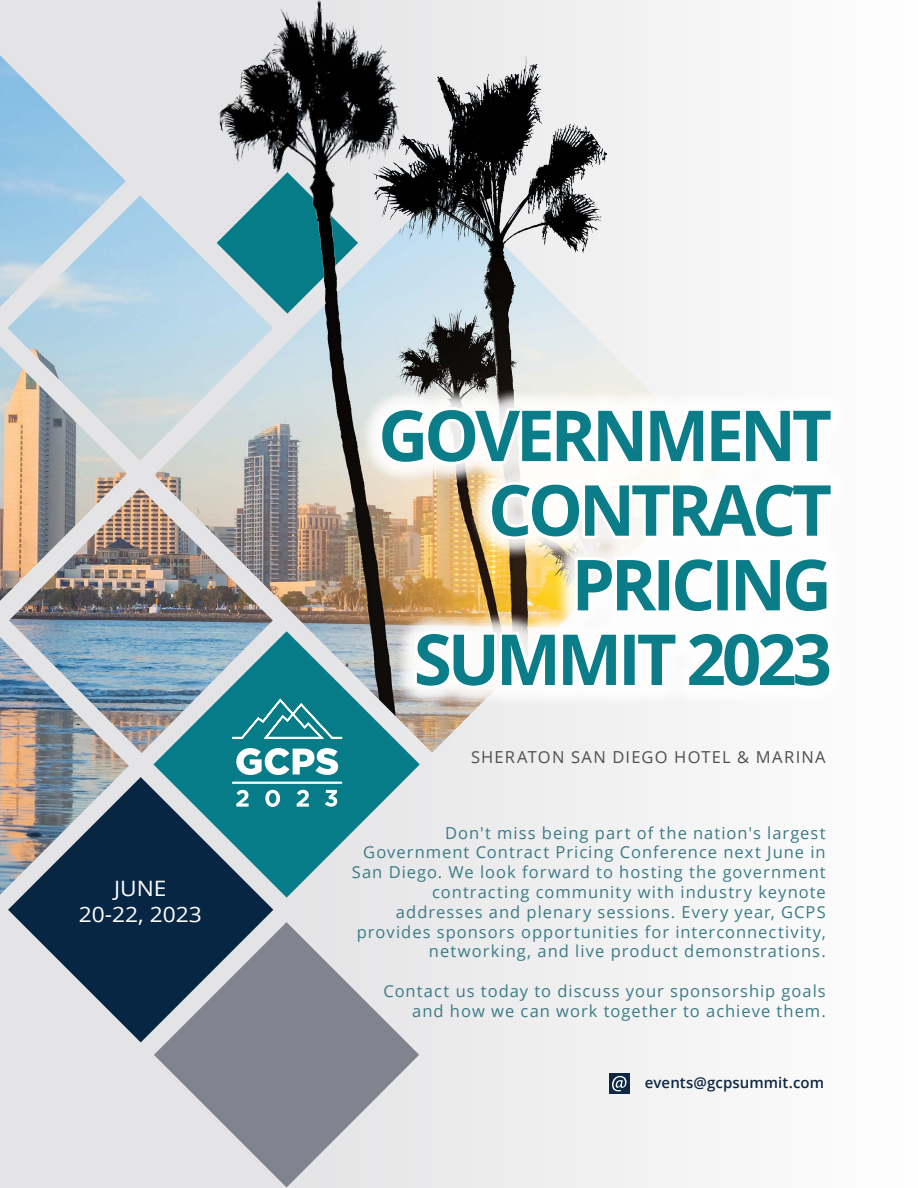
<style>
.page{position:relative;width:918px;height:1188px;background:#fff}
.page>*{position:absolute;margin:0;border:0;box-sizing:border-box;transform-origin:0 0}
.t1{font:21.3px/25.5px "Open Sans";color:#fff;text-align:center;scale:1.07 1}
.t2{font:16.5px/19.8px "Open Sans";letter-spacing:.06em;color:#3a7b87;text-align:right}
.t3{font:16.5px "Open Sans";letter-spacing:.07em;color:#4f4f4f}
.t4{font:600 15px "Open Sans";letter-spacing:.005em;color:#0f2742}
</style>
<div class="page">
<div style="left:0;top:0;width:918px;height:1188px;background:linear-gradient(to right,#dfdfe1,#fbfbfb)"></div>
<img style="left:0;top:55px;width:722px;height:840px">
<svg style="left:8px;top:777px;width:265px;height:265px;background:#5b6c7d"></svg>
<svg style="left:154px;top:922px;width:265px;height:265px;background:#a1a5ad"></svg>
<img style="left:374px;top:57px;width:232px;height:306px">
<img style="left:201px;top:0;width:205px;height:228px">
<svg style="left:153px;top:631px;width:267px;height:267px;background:#5998a4"></svg>
<svg style="left:232px;top:697px;width:109px;height:43px;background:#278e98"></svg>
<svg style="left:236px;top:748px;width:102px;height:27px"></svg>
<svg style="left:236px;top:790px;width:13px;height:17px"></svg>
<svg style="left:265px;top:790px;width:15px;height:17px"></svg>
<svg style="left:297px;top:790px;width:12px;height:17px"></svg>
<hr style="left:233px;top:782px;width:108px;height:2px;background:#fff">
<svg style="left:325px;top:790px;width:12px;height:17px"></svg>
<img style="left:341px;top:363px;width:522px;height:382px">
<img style="left:380px;top:407px;width:453px;height:57px">
<img style="left:382px;top:410px;width:449px;height:126px">
<div style="left:609px;top:1073px;width:21px;height:21px;background:#0f2742"></div>
<svg style="left:612px;top:1076px;width:15px;height:15px"></svg>
<p class="t1" style="left:79px;top:875px;width:117px">JUNE<br>20-22, 2023</p>
<p class="t3" style="left:471px;top:746px;width:356px">SHERATON SAN DIEGO HOTEL &amp; MARINA</p>
<p class="t2" style="left:352px;top:822px;width:475px">Don't miss being part of the nation's largest Government Contract Pricing Conference next June in San Diego. We look forward to hosting the government contracting community with industry keynote addresses and plenary sessions. Every year, GCPS provides sponsors opportunities for interconnectivity, networking, and live product demonstrations.</p>
<p class="t2" style="left:383px;top:981px;width:444px">Contact us today to discuss your sponsorship goals and how we can work together to achieve them.</p>
<p class="t4" style="left:645px;top:1072px;width:181px">events@gcpsummit.com</p>
</div>
